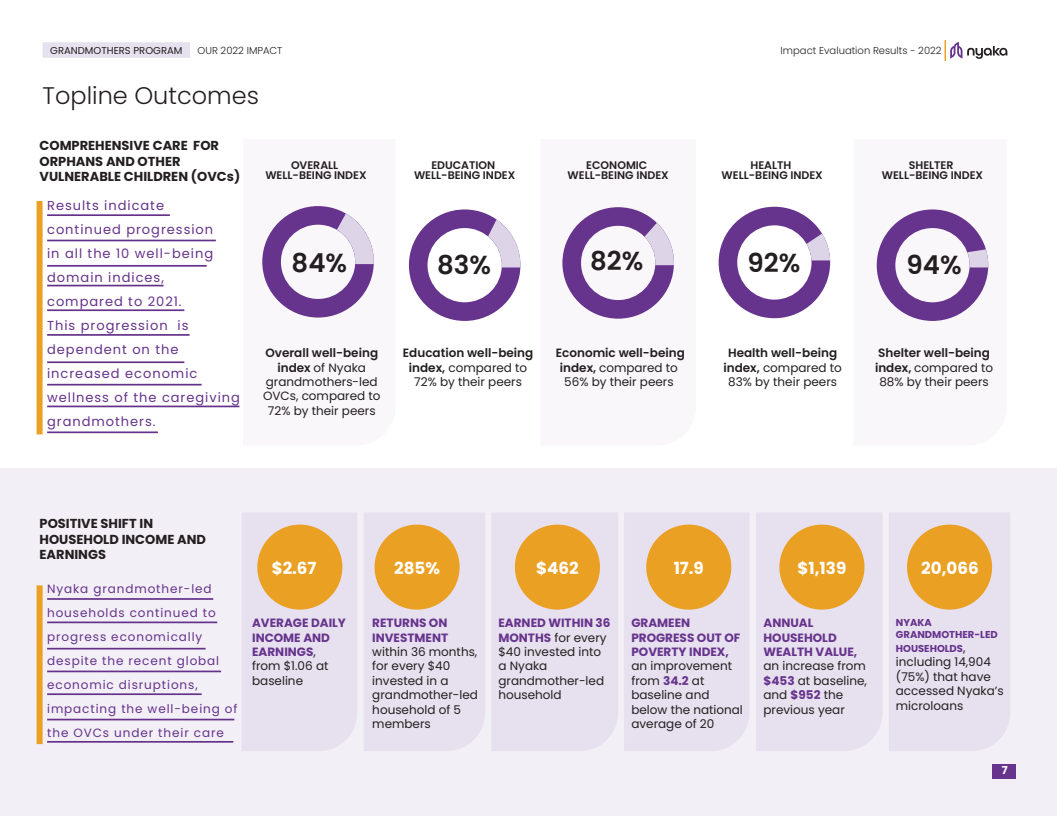
<style>
.page{position:relative;width:1057px;height:816px;background:#fff}
.page>*{position:absolute;margin:0;border:0;box-sizing:border-box;transform-origin:0 0}
.t1{font:600 26px "Poppins";color:#231f20}
.t2{font:300 24px "Poppins";color:#231f20}
.t3{font:700 16.7px "Poppins";color:#fff}
.t4{font:13px/24px "Poppins";letter-spacing:.075em;color:#65328b}
.t5{font:700 13px/15.6px "Poppins";color:#231f20}
.t6{font:12px/14.4px "Poppins";color:#231f20}
.t7{font:12px/24px "Poppins";letter-spacing:.075em;color:#65328b}
.t8{font:700 12px/14.4px "Poppins";color:#66338d}
.t9{font:600 12px/14.4px "Poppins";color:#231f20;text-align:center}
.t10{font:600 11px/10px "Poppins";color:#231f20;text-align:center}
.t11{font:700 11px "Poppins";color:#fff}
.t12{font:300 10px "Poppins";color:#231f20}
.t13{font:700 10px/12px "Poppins";color:#66338d}
.t14{font:10px "Poppins";color:#231f20}
.s1{font-weight:600}
.s2{font-weight:400}
.s3{font-weight:400;color:#231f20}
.s4{font-weight:700;color:#66338d}
.s5{font-weight:400;font-size:12px;color:#231f20}
</style>
<div class="page">
<div style="left:0;top:468px;width:1056px;height:348px;background:#f3eff6"></div>
<div style="left:991px;top:764px;width:24px;height:14px;background:#66338d"></div>
<div style="left:242px;top:513px;width:115px;height:238px;background:#e7e0ee"></div>
<div style="left:364px;top:513px;width:121px;height:238px;background:#e7e0ee"></div>
<div style="left:491px;top:513px;width:127px;height:238px;background:#e7e0ee"></div>
<div style="left:624px;top:513px;width:125px;height:238px;background:#e7e0ee"></div>
<div style="left:756px;top:513px;width:126px;height:238px;background:#e7e0ee"></div>
<div style="left:889px;top:513px;width:121px;height:238px;background:#e7e0ee"></div>
<div style="left:43px;top:42px;width:147px;height:16px;background:#e6e1ee"></div>
<svg style="left:944px;top:40px;width:63px;height:21px"></svg>
<div style="left:257px;top:524px;width:85px;height:85px;background:#eaa022;border-radius:50%"></div>
<div style="left:779px;top:524px;width:85px;height:85px;background:#eaa022;border-radius:50%"></div>
<div style="left:374px;top:524px;width:85px;height:85px;background:#eaa022;border-radius:50%"></div>
<div style="left:515px;top:524px;width:85px;height:85px;background:#eaa022;border-radius:50%"></div>
<div style="left:906px;top:524px;width:85px;height:85px;background:#eaa022;border-radius:50%"></div>
<div style="left:646px;top:524px;width:85px;height:85px;background:#eaa022;border-radius:50%"></div>
<svg style="left:262px;top:206px;width:112px;height:111px"></svg>
<svg style="left:718px;top:207px;width:112px;height:111px"></svg>
<svg style="left:409px;top:209px;width:111px;height:112px"></svg>
<svg style="left:562px;top:207px;width:111px;height:112px"></svg>
<svg style="left:876px;top:209px;width:112px;height:112px"></svg>
<div style="left:37px;top:585px;width:6px;height:159px;background:#eaa022"></div>
<div style="left:37px;top:201px;width:6px;height:233px;background:#eaa022"></div>
<hr style="left:47px;top:214px;width:123px;height:2px;background:#65328b">
<hr style="left:47px;top:240px;width:169px;height:1px;background:#65328b">
<hr style="left:47px;top:265px;width:160px;height:2px;background:#65328b">
<hr style="left:47px;top:285px;width:116px;height:1px;background:#65328b">
<hr style="left:47px;top:309px;width:137px;height:2px;background:#65328b">
<hr style="left:47px;top:334px;width:142px;height:2px;background:#65328b">
<hr style="left:47px;top:361px;width:137px;height:2px;background:#65328b">
<hr style="left:47px;top:431px;width:111px;height:2px;background:#65328b">
<hr style="left:47px;top:384px;width:154px;height:1px;background:#65328b">
<hr style="left:47px;top:405px;width:192px;height:2px;background:#65328b">
<hr style="left:47px;top:598px;width:166px;height:2px;background:#65328b">
<hr style="left:47px;top:621px;width:170px;height:2px;background:#65328b">
<hr style="left:47px;top:648px;width:158px;height:1px;background:#65328b">
<hr style="left:47px;top:670px;width:174px;height:2px;background:#65328b">
<hr style="left:47px;top:693px;width:154px;height:2px;background:#65328b">
<hr style="left:47px;top:719px;width:187px;height:1px;background:#65328b">
<hr style="left:47px;top:741px;width:186px;height:1px;background:#65328b">
<p class="t14" style="left:50px;top:44px;width:134px">GRANDMOTHERS PROGRAM</p>
<p class="t12" style="left:197px;top:44px;width:86px">OUR 2022 IMPACT</p>
<p class="t12" style="left:780px;top:44px;width:162px">Impact Evaluation Results - 2022</p>
<h2 class="t2" style="left:43px;top:82px;width:218px">Topline Outcomes</h2>
<p class="t5" style="left:40px;top:138px;width:202px">COMPREHENSIVE CARE FOR<br>ORPHANS AND OTHER<br>VULNERABLE CHILDREN (OVCs)</p>
<p class="t4" style="left:47px;top:194px;width:194px">Results indicate continued progression<br>in all the 10 well-being domain indices, compared to 2021.<br>This progression is dependent on the increased economic wellness of the caregiving grandmothers.</p>
<p class="t10" style="left:265px;top:160px;width:103px">OVERALL<br>WELL-BEING INDEX</p>
<p class="t10" style="left:414px;top:160px;width:103px">EDUCATION<br>WELL-BEING INDEX</p>
<p class="t10" style="left:881px;top:160px;width:103px">SHELTER<br>WELL-BEING INDEX</p>
<p class="t10" style="left:567px;top:160px;width:103px">ECONOMIC<br>WELL-BEING INDEX</p>
<p class="t10" style="left:721px;top:160px;width:103px">HEALTH<br>WELL-BEING INDEX</p>
<h1 class="t1" style="left:590px;top:246px;width:55px">82%</h1>
<h1 class="t1" style="left:906px;top:250px;width:57px">94%</h1>
<h1 class="t1" style="left:291px;top:248px;width:57px">84%</h1>
<h1 class="t1" style="left:437px;top:250px;width:55px">83%</h1>
<h1 class="t1" style="left:747px;top:248px;width:54px">92%</h1>
<p class="t6" style="left:263px;top:346px;width:119px;text-align:center"><span class="s1">Overall well-being index</span> of Nyaka grandmothers-led<br>OVCs, compared to<br>72% by their peers</p>
<p class="t9" style="left:403px;top:346px;width:132px">Education well-being index, <span class="s2">compared to<br>72% by their peers</span></p>
<p class="t6" style="left:874px;top:346px;width:120px;text-align:center"><span class="s1">Shelter well-being index,</span> compared to<br>88% by their peers</p>
<p class="t6" style="left:555px;top:346px;width:130px;text-align:center"><span class="s1">Economic well-being index,</span> compared to<br>56% by their peers</p>
<p class="t6" style="left:723px;top:346px;width:120px;text-align:center"><span class="s1">Health well-being index,</span> compared to<br>83% by their peers</p>
<p class="t5" style="left:40px;top:516px;width:168px">POSITIVE SHIFT IN<br>HOUSEHOLD INCOME AND<br>EARNINGS</p>
<p class="t7" style="left:47px;top:577px;width:192px">Nyaka grandmother-led households continued to progress economically despite the recent global economic disruptions, impacting the well-being of the OVCs under their care</p>
<h3 class="t3" style="left:271px;top:558px;width:46px">$2.67</h3>
<h3 class="t3" style="left:394px;top:558px;width:47px">285%</h3>
<h3 class="t3" style="left:536px;top:558px;width:44px">$462</h3>
<h3 class="t3" style="left:673px;top:558px;width:32px">17.9</h3>
<h3 class="t3" style="left:797px;top:558px;width:50px">$1,139</h3>
<h3 class="t3" style="left:921px;top:558px;width:59px">20,066</h3>
<p class="t8" style="left:252px;top:616px;width:95px">AVERAGE DAILY<br>INCOME AND<br>EARNINGS<span class="s3">, from $1.06 at baseline</span></p>
<p class="t8" style="left:372px;top:616px;width:77px">RETURNS ON<br>INVESTMENT</p>
<p class="t6" style="left:372px;top:644px;width:107px">within 36 months, for every $40 invested in a grandmother-led household of 5 members</p>
<p class="t6" style="left:498px;top:616px;width:113px"><span class="s4">EARNED WITHIN 36<br>MONTHS</span> for every $40 invested into a Nyaka grandmother-led household</p>
<p class="t8" style="left:631px;top:616px;width:111px">GRAMEEN<br>PROGRESS OUT OF<br>POVERTY INDEX,</p>
<p class="t6" style="left:631px;top:659px;width:113px">an improvement from <span class="s4">34.2</span> at baseline and below the national average of 20</p>
<p class="t8" style="left:763px;top:616px;width:95px">ANNUAL<br>HOUSEHOLD<br>WEALTH VALUE,</p>
<p class="t6" style="left:763px;top:659px;width:105px">an increase from <span class="s4">$453</span> at baseline, and <span class="s4">$952</span> the previous year</p>
<p class="t13" style="left:895px;top:616px;width:103px">NYAKA<br>GRANDMOTHER-LED</p>
<p class="t13" style="left:895px;top:642px;width:71px">HOUSEHOLDS<span class="s5">,</span></p>
<p class="t6" style="left:895px;top:655px;width:109px">including 14,904 (75%) that have accessed Nyaka’s microloans</p>
<p class="t11" style="left:1001px;top:764px;width:7px">7</p>
</div>
